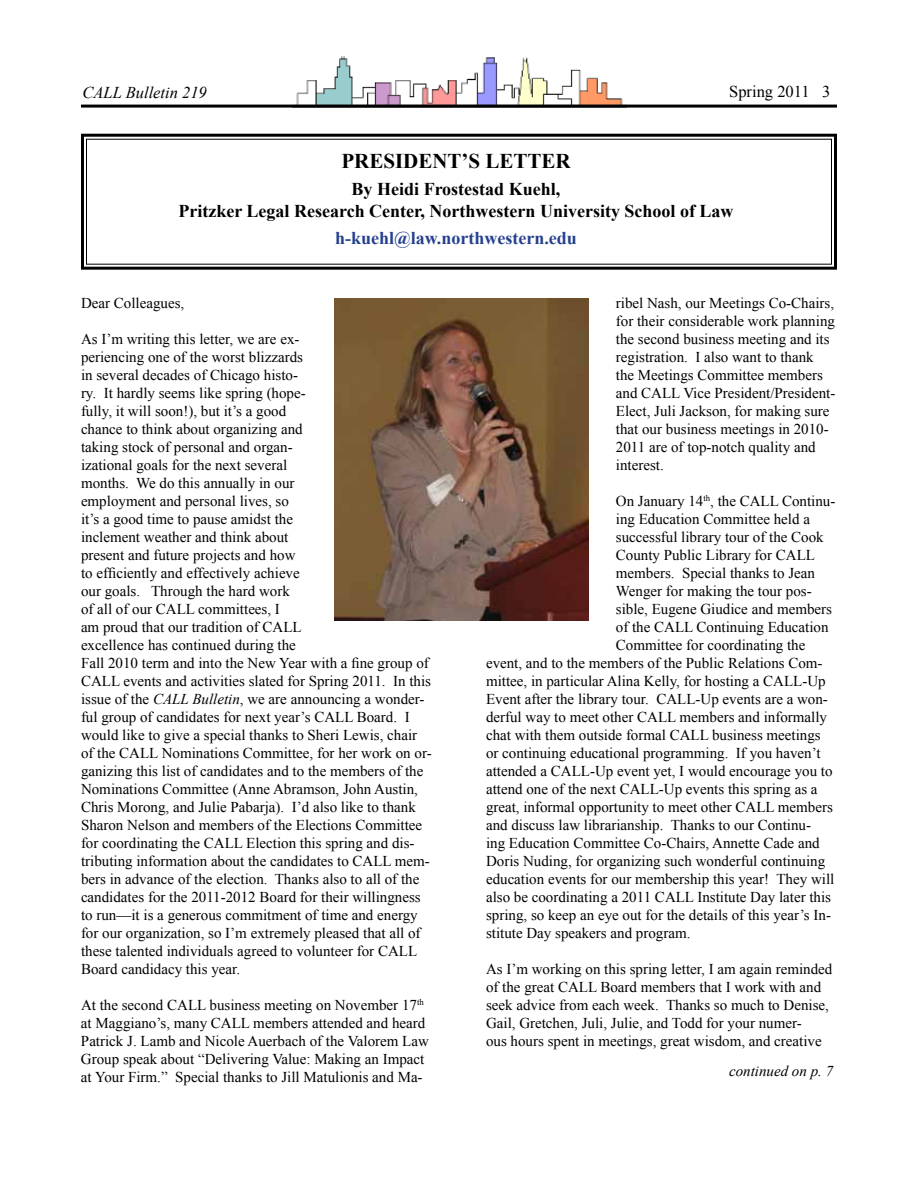
<style>
.page{position:relative;width:918px;height:1188px;background:#fff}
.page>*{position:absolute;margin:0;border:0;box-sizing:border-box;transform-origin:0 0}
.t1{font:700 21px "Times New Roman";color:#000}
.t2{font:700 18px/21.6px "Times New Roman";color:#000;text-align:center}
.t3{font:700 18px "Times New Roman";color:#25408f}
.t4{font:italic 16.5px "Times New Roman";color:#000}
.t5{font:16.5px "Times New Roman";color:#000}
.t6{font:15px/18px "Times New Roman";color:#000}
.t7{font:italic 15px "Times New Roman";color:#000}
.s1{font-style:italic}
</style>
<div class="page">
<img style="left:292px;top:56px;width:334px;height:49px">
<hr style="left:81px;top:105px;width:756px;height:3px;background:#000">
<svg style="left:81px;top:133px;width:756px;height:137px"></svg>
<img style="left:335px;top:298px;width:254px;height:322px">
<p class="t4" style="left:82px;top:82px;width:126px">CALL Bulletin 219</p>
<p class="t5" style="left:729px;top:80px;width:103px">Spring 2011 3</p>
<h1 class="t1" style="left:341px;top:147px;width:231px">PRESIDENT’S LETTER</h1>
<p class="t2" style="left:178px;top:178px;width:557px">By Heidi Frostestad Kuehl,<br>Pritzker Legal Research Center, Northwestern University School of Law</p>
<p class="t3" style="left:335px;top:226px;width:243px">h-kuehl@law.northwestern.edu</p>
<p class="t6" style="left:81px;top:293px;width:105px">Dear Colleagues,</p>
<p class="t6" style="left:81px;top:329px;width:352px">As I’m writing this letter, we are ex-<br>periencing one of the worst blizzards<br>in several decades of Chicago histo-<br>ry. It hardly seems like spring (hope-<br>fully, it will soon!), but it’s a good<br>chance to think about organizing and<br>taking stock of personal and organ-<br>izational goals for the next several<br>months. We do this annually in our<br>employment and personal lives, so<br>it’s a good time to pause amidst the<br>inclement weather and think about<br>present and future projects and how<br>to efficiently and effectively achieve<br>our goals. Through the hard work<br>of all of our CALL committees, I<br>am proud that our tradition of CALL<br>excellence has continued during the<br>Fall 2010 term and into the New Year with a fine group of CALL events and activities slated for Spring 2011. In this issue of the <span class="s1">CALL Bulletin</span>, we are announcing a wonder&shy;ful group of candidates for next year’s CALL Board. I would like to give a special thanks to Sheri Lewis, chair of the CALL Nominations Committee, for her work on or&shy;ganizing this list of candidates and to the members of the Nominations Committee (Anne Abramson, John Austin, Chris Morong, and Julie Pabarja). I’d also like to thank Sharon Nelson and members of the Elections Committee for coordinating the CALL Election this spring and dis&shy;tributing information about the candidates to CALL mem&shy;bers in advance of the election. Thanks also to all of the candidates for the 2011-2012 Board for their willingness to run—it is a generous commitment of time and energy for our organization, so I’m extremely pleased that all of these talented individuals agreed to volunteer for CALL Board candidacy this year.</p>
<p class="t6" style="left:81px;top:995px;width:349px">At the second CALL business meeting on November 17<sup>th </sup>at Maggiano’s, many CALL members attended and heard Patrick J. Lamb and Nicole Auerbach of the Valorem Law Group speak about “Delivering Value: Making an Impact at Your Firm.” Special thanks to Jill Matulionis and Ma-</p>
<p class="t6" style="left:616px;top:293px;width:221px">ribel Nash, our Meetings Co-Chairs, for their considerable work planning the second business meeting and its registration. I also want to thank the Meetings Committee members and CALL Vice President/President-<br>Elect, Juli Jackson, for making sure that our business meetings in 2010-<br>2011 are of top-notch quality and interest.</p>
<p class="t6" style="left:616px;top:491px;width:221px">On January 14<sup>th</sup>, the CALL Continu-</p>
<p class="t6" style="left:616px;top:509px;width:196px">ing Education Committee held a</p>
<p class="t6" style="left:616px;top:527px;width:209px">successful library tour of the Cook</p>
<p class="t6" style="left:616px;top:545px;width:201px">County Public Library for CALL</p>
<p class="t6" style="left:616px;top:563px;width:201px">members. Special thanks to Jean</p>
<p class="t6" style="left:616px;top:581px;width:197px">Wenger for making the tour pos-</p>
<p class="t6" style="left:616px;top:599px;width:218px">sible, Eugene Giudice and members</p>
<p class="t6" style="left:616px;top:617px;width:214px">of the CALL Continuing Education</p>
<p class="t6" style="left:616px;top:635px;width:191px">Committee for coordinating the</p>
<p class="t6" style="left:486px;top:653px;width:338px">event, and to the members of the Public Relations Com-</p>
<p class="t6" style="left:486px;top:671px;width:341px">mittee, in particular Alina Kelly, for hosting a CALL-Up</p>
<p class="t6" style="left:486px;top:689px;width:343px">Event after the library tour. CALL-Up events are a won-</p>
<p class="t6" style="left:486px;top:707px;width:343px">derful way to meet other CALL members and informally</p>
<p class="t6" style="left:486px;top:725px;width:336px">chat with them outside formal CALL business meetings</p>
<p class="t6" style="left:486px;top:743px;width:336px">or continuing educational programming. If you haven’t</p>
<p class="t6" style="left:486px;top:761px;width:348px">attended a CALL-Up event yet, I would encourage you to</p>
<p class="t6" style="left:486px;top:779px;width:333px">attend one of the next CALL-Up events this spring as a</p>
<p class="t6" style="left:486px;top:797px;width:348px">great, informal opportunity to meet other CALL members</p>
<p class="t6" style="left:486px;top:815px;width:327px">and discuss law librarianship. Thanks to our Continu-</p>
<p class="t6" style="left:486px;top:833px;width:335px">ing Education Committee Co-Chairs, Annette Cade and</p>
<p class="t6" style="left:486px;top:851px;width:341px">Doris Nuding, for organizing such wonderful continuing</p>
<p class="t6" style="left:486px;top:869px;width:350px">education events for our membership this year! They will</p>
<p class="t6" style="left:486px;top:887px;width:347px">also be coordinating a 2011 CALL Institute Day later this</p>
<p class="t6" style="left:486px;top:905px;width:347px">spring, so keep an eye out for the details of this year’s In-</p>
<p class="t6" style="left:486px;top:923px;width:206px">stitute Day speakers and program.</p>
<p class="t6" style="left:486px;top:959px;width:348px">As I’m working on this spring letter, I am again reminded of the great CALL Board members that I work with and seek advice from each week. Thanks so much to Denise, Gail, Gretchen, Juli, Julie, and Todd for your numer-<br>ous hours spent in meetings, great wisdom, and creative</p>
<p class="t7" style="left:729px;top:1061px;width:106px">continued on p. 7</p>
</div>
